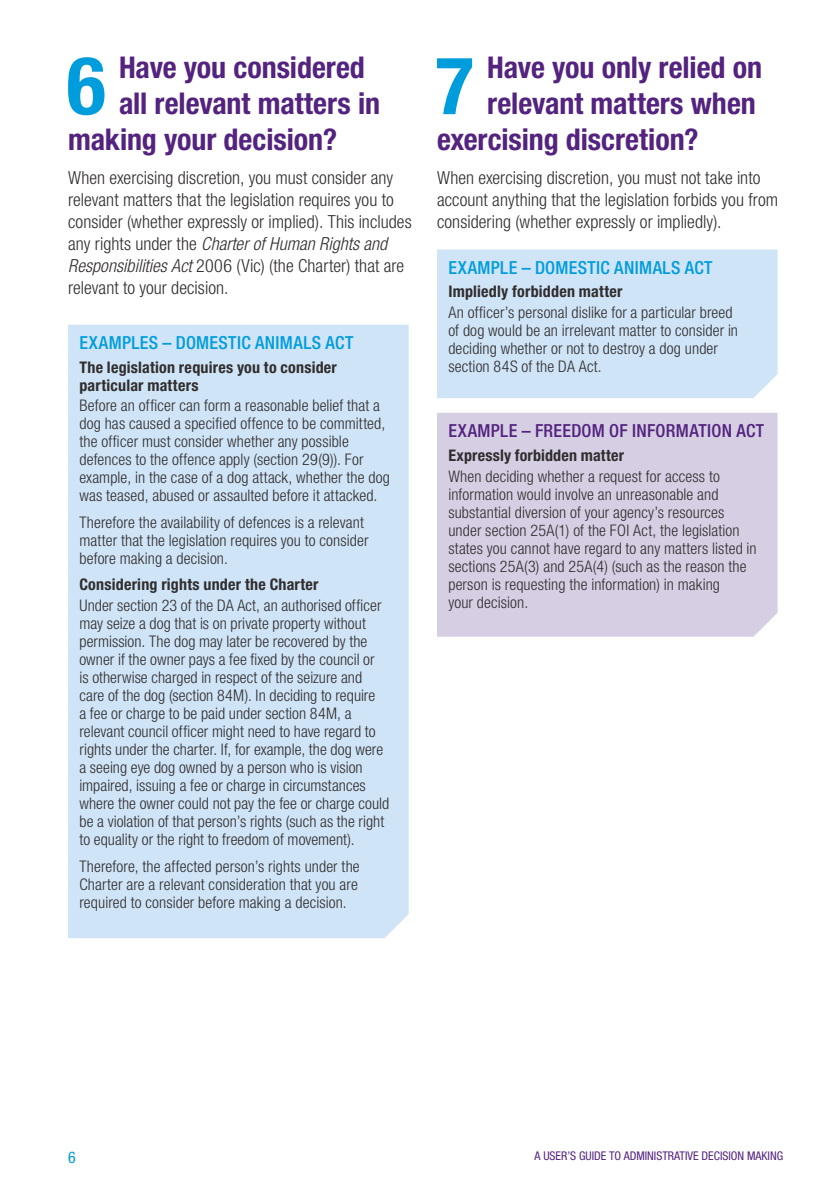
<style>
.page{position:relative;width:840px;height:1191px;background:#fff}
.page>*{position:absolute;margin:0;border:0;box-sizing:border-box;transform-origin:0 0}
.t1{font:700 condensed 80.4px "Helvetica Neue LT Std";color:#009ddc}
.t2{font:700 condensed 30px "Helvetica Neue LT Std";letter-spacing:-.005em;color:#53237f}
.t3{font:300 condensed 18px/22px "Helvetica Neue LT Std";letter-spacing:.005em;color:#302d2e}
.t4{font:500 condensed 18px "Helvetica Neue LT Std";letter-spacing:.02em;color:#009ddc}
.t5{font:500 condensed 18px "Helvetica Neue LT Std";letter-spacing:.015em;color:#53237f}
.t6{font:300 condensed 16px/18px "Helvetica Neue LT Std";letter-spacing:.005em;color:#302d2e}
.t7{font:700 condensed 16px/18px "Helvetica Neue";letter-spacing:.015em;color:#302d2e}
.t8{font:condensed 16px "Helvetica Neue LT Std";color:#009ddc}
.t9{font:condensed 12px "Helvetica Neue LT Std";color:#53237f}
.s1{font-style:italic}
</style>
<div class="page">
<div style="left:68px;top:325px;width:340px;height:613px;background:#cfe4f6"></div>
<div style="left:437px;top:249px;width:340px;height:149px;background:#cfe4f6"></div>
<div style="left:437px;top:413px;width:340px;height:224px;background:#d6cfe4"></div>
<h1 class="t1" style="left:67px;top:37px;width:40px">6</h1>
<h2 class="t2" style="left:119px;top:49px;width:247px">Have you considered</h2>
<h2 class="t2" style="left:119px;top:85px;width:262px">all relevant matters in</h2>
<h2 class="t2" style="left:68px;top:121px;width:270px">making your decision?</h2>
<p class="t3" style="left:68px;top:166px;width:345px">When exercising discretion, you must consider any relevant matters that the legislation requires you to consider (whether expressly or implied). This includes any rights under the <span class="s1">Charter of Human Rights and Responsibilities Act</span> 2006 (Vic) (the Charter) that are relevant to your decision.</p>
<p class="t4" style="left:79px;top:332px;width:275px">EXAMPLES – DOMESTIC ANIMALS ACT</p>
<p class="t7" style="left:79px;top:358px;width:259px">The legislation requires you to consider particular matters</p>
<p class="t6" style="left:79px;top:396px;width:312px">Before an officer can form a reasonable belief that a dog has caused a specified offence to be committed, the officer must consider whether any possible defences to the offence apply (section 29(9)). For example, in the case of a dog attack, whether the dog was teased, abused or assaulted before it attacked.</p>
<p class="t6" style="left:79px;top:513px;width:290px">Therefore the availability of defences is a relevant matter that the legislation requires you to consider before making a decision.</p>
<p class="t7" style="left:79px;top:575px;width:240px">Considering rights under the Charter</p>
<p class="t6" style="left:79px;top:596px;width:311px">Under section 23 of the DA Act, an authorised officer may seize a dog that is on private property without permission. The dog may later be recovered by the owner if the owner pays a fee fixed by the council or<br>is otherwise charged in respect of the seizure and care of the dog (section 84M). In deciding to require<br>a fee or charge to be paid under section 84M, a relevant council officer might need to have regard to rights under the charter. If, for example, the dog were a seeing eye dog owned by a person who is vision impaired, issuing a fee or charge in circumstances where the owner could not pay the fee or charge could be a violation of that person’s rights (such as the right to equality or the right to freedom of movement).</p>
<p class="t6" style="left:79px;top:857px;width:281px;text-align:justify">Therefore, the affected person’s rights under the Charter are a relevant consideration that you are required to consider before making a decision.</p>
<h1 class="t1" style="left:435px;top:37px;width:40px">7</h1>
<h2 class="t2" style="left:487px;top:49px;width:276px">Have you only relied on</h2>
<h2 class="t2" style="left:487px;top:85px;width:270px">relevant matters when</h2>
<h2 class="t2" style="left:437px;top:121px;width:263px">exercising discretion?</h2>
<p class="t3" style="left:437px;top:166px;width:342px">When exercising discretion, you must not take into account anything that the legislation forbids you from considering (whether expressly or impliedly).</p>
<p class="t4" style="left:448px;top:257px;width:265px">EXAMPLE – DOMESTIC ANIMALS ACT</p>
<p class="t7" style="left:448px;top:282px;width:176px">Impliedly forbidden matter</p>
<p class="t6" style="left:448px;top:303px;width:291px">An officer’s personal dislike for a particular breed of dog would be an irrelevant matter to consider in deciding whether or not to destroy a dog under section 84S of the DA Act.</p>
<p class="t5" style="left:448px;top:420px;width:317px">EXAMPLE – FREEDOM OF INFORMATION ACT</p>
<p class="t7" style="left:448px;top:446px;width:177px">Expressly forbidden matter</p>
<p class="t6" style="left:448px;top:467px;width:310px">When deciding whether a request for access to information would involve an unreasonable and substantial diversion of your agency’s resources under section 25A(1) of the FOI Act, the legislation states you cannot have regard to any matters listed in sections 25A(3) and 25A(4) (such as the reason the person is requesting the information) in making<br>your decision.</p>
<p class="t8" style="left:68px;top:1147px;width:9px">6</p>
<p class="t9" style="left:534px;top:1148px;width:249px">A USER’S GUIDE TO ADMINISTRATIVE DECISION MAKING</p>
</div>
